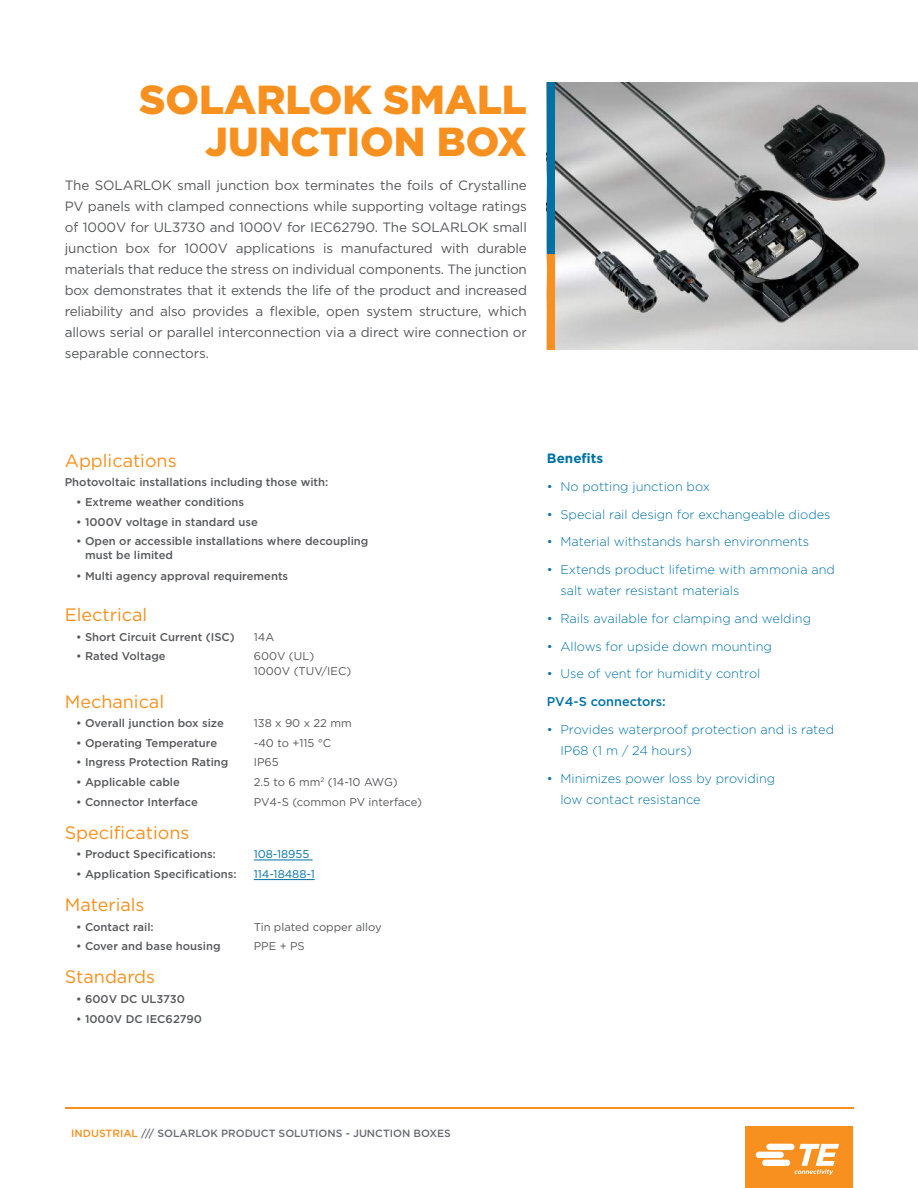
<style>
.page{position:relative;width:918px;height:1188px;background:#fff}
.page>*{position:absolute;margin:0;border:0;box-sizing:border-box;transform-origin:0 0}
.t1{font:900 40.5px/42px "Gotham";color:#f7901e;text-align:right}
.t2{font:18px "Gotham";color:#f7901e}
.t3{font:13.5px/21px "Gotham";letter-spacing:-.01em;color:#57585b;text-align:justify}
.t4{font:700 13.5px "Gotham";color:#0071a5}
.t5{font:300 12.75px/21px "Gotham";color:#0071a5}
.t6{font:500 12.75px "Gotham";color:#0071a5}
.t7{font:500 11.25px/14.2px "Gotham";color:#57585b}
.t8{font:11.25px/14.2px "Gotham";color:#57585b}
.t9{font:11.25px "Gotham";color:#0071a5}
.t10{font:500 10.5px "Gotham";color:#696b73}
.s1{color:#f7901e}
</style>
<div class="page">
<hr style="left:65px;top:1107px;width:788px;height:1px;background:#f7901e">
<div style="left:745px;top:1126px;width:108px;height:62px;background:#f7901e"></div>
<svg style="left:756px;top:1144px;width:83px;height:31px"></svg>
<img style="left:554px;top:82px;width:364px;height:268px">
<div style="left:547px;top:254px;width:7px;height:96px;background:#f7901e"></div>
<div style="left:547px;top:82px;width:7px;height:172px;background:#0071a5"></div>
<hr style="left:254px;top:860px;width:59px;height:1px;background:#0071a5">
<hr style="left:254px;top:879px;width:61px;height:1px;background:#0071a5">
<h1 class="t1" style="left:139px;top:81px;width:389px">SOLARLOK SMALL<br>JUNCTION BOX</h1>
<p class="t3" style="left:65px;top:176px;width:464px">The SOLARLOK small junction box terminates the foils of Crystalline PV panels with clamped connections while supporting voltage ratings of 1000V for UL3730 and 1000V for IEC62790. The SOLARLOK small junction box for 1000V applications is manufactured with durable materials that reduce the stress on individual components. The junction box demonstrates that it extends the life of the product and increased reliability and also provides a flexible, open system structure, which allows serial or parallel interconnection via a direct wire connection or separable connectors.</p>
<h2 class="t2" style="left:65px;top:452px;width:113px">Applications</h2>
<p class="t7" style="left:65px;top:475px;width:265px">Photovoltaic installations including those with:</p>
<p class="t7" style="left:76px;top:495px;width:170px">• Extreme weather conditions</p>
<p class="t7" style="left:76px;top:515px;width:183px">• 1000V voltage in standard use</p>
<p class="t7" style="left:85px;top:534px;width:285px;text-indent:-9px">• Open or accessible installations where decoupling must be limited</p>
<p class="t7" style="left:76px;top:569px;width:214px">• Multi agency approval requirements</p>
<h2 class="t2" style="left:65px;top:607px;width:84px">Electrical</h2>
<p class="t7" style="left:76px;top:630px;width:160px">• Short Circuit Current (ISC)</p>
<p class="t8" style="left:254px;top:630px;width:22px">14A</p>
<p class="t7" style="left:76px;top:649px;width:91px">• Rated Voltage</p>
<p class="t8" style="left:254px;top:650px;width:99px">600V (UL)<br>1000V (TUV/IEC)</p>
<h2 class="t2" style="left:65px;top:693px;width:101px">Mechanical</h2>
<p class="t7" style="left:76px;top:716px;width:149px">• Overall junction box size</p>
<p class="t8" style="left:254px;top:717px;width:99px">138 x 90 x 22 mm</p>
<p class="t7" style="left:76px;top:736px;width:143px">• Operating Temperature</p>
<p class="t8" style="left:254px;top:736px;width:79px">-40 to +115 °C</p>
<p class="t7" style="left:76px;top:756px;width:154px">• Ingress Protection Rating</p>
<p class="t8" style="left:254px;top:756px;width:26px">IP65</p>
<p class="t7" style="left:76px;top:775px;width:105px">• Applicable cable</p>
<p class="t8" style="left:254px;top:776px;width:145px">2.5 to 6 mm<sup>2</sup> (14-10 AWG)</p>
<p class="t7" style="left:76px;top:795px;width:123px">• Connector Interface</p>
<p class="t8" style="left:254px;top:795px;width:170px">PV4-S (common PV interface)</p>
<h2 class="t2" style="left:65px;top:824px;width:126px">Specifications</h2>
<p class="t7" style="left:76px;top:848px;width:141px">• Product Specifications:</p>
<p class="t9" style="left:254px;top:849px;width:57px">108-18955</p>
<p class="t7" style="left:76px;top:867px;width:162px">• Application Specifications:</p>
<p class="t9" style="left:254px;top:869px;width:62px">114-18488-1</p>
<h2 class="t2" style="left:65px;top:897px;width:81px">Materials</h2>
<p class="t7" style="left:76px;top:920px;width:79px">• Contact rail:</p>
<p class="t8" style="left:254px;top:920px;width:130px">Tin plated copper alloy</p>
<p class="t7" style="left:76px;top:940px;width:146px">• Cover and base housing</p>
<p class="t8" style="left:254px;top:940px;width:53px">PPE + PS</p>
<h2 class="t2" style="left:65px;top:969px;width:92px">Standards</h2>
<p class="t7" style="left:76px;top:992px;width:110px">• 600V DC UL3730</p>
<p class="t7" style="left:76px;top:1012px;width:127px">• 1000V DC IEC62790</p>
<p class="t4" style="left:547px;top:452px;width:58px">Benefits</p>
<p class="t5" style="left:547px;top:476px;width:165px">• No potting junction box</p>
<p class="t5" style="left:547px;top:504px;width:285px">• Special rail design for exchangeable diodes</p>
<p class="t5" style="left:547px;top:532px;width:264px">• Material withstands harsh environments</p>
<p class="t5" style="left:560px;top:560px;width:276px;text-indent:-14px">• Extends product lifetime with ammonia and salt water resistant materials</p>
<p class="t5" style="left:547px;top:608px;width:266px">• Rails available for clamping and welding</p>
<p class="t5" style="left:547px;top:636px;width:227px">• Allows for upside down mounting</p>
<p class="t5" style="left:547px;top:664px;width:215px">• Use of vent for humidity control</p>
<p class="t6" style="left:547px;top:695px;width:120px">PV4-S connectors:</p>
<p class="t5" style="left:560px;top:719px;width:275px;text-indent:-14px">• Provides waterproof protection and is rated<br>IP68 (1 m / 24 hours)</p>
<p class="t5" style="left:560px;top:768px;width:216px;text-indent:-14px">• Minimizes power loss by providing low contact resistance</p>
<p class="t10" style="left:71px;top:1128px;width:381px"><span class="s1">INDUSTRIAL</span> /// SOLARLOK PRODUCT SOLUTIONS - JUNCTION BOXES</p>
</div>
